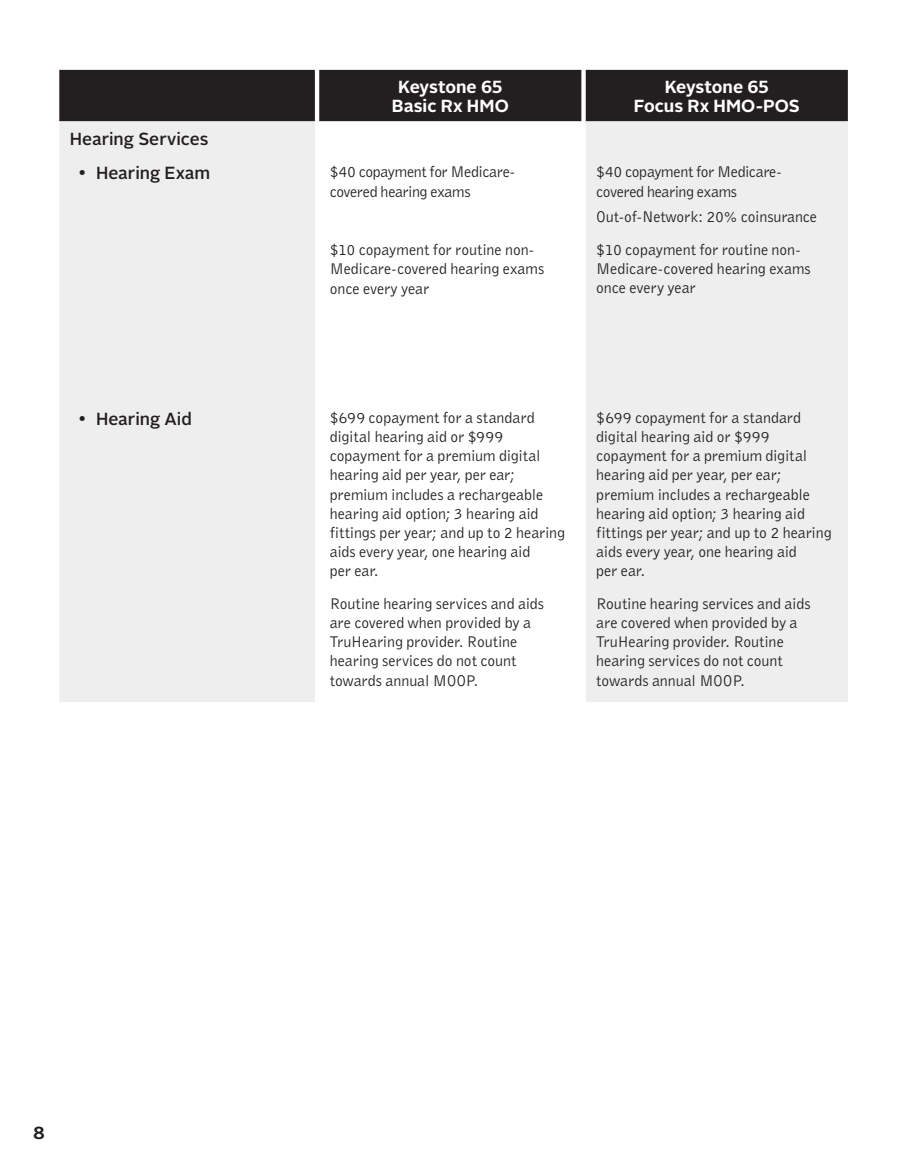
<style>
.page{position:relative;width:905px;height:1175px;background:#fff}
.page>*{position:absolute;margin:0;border:0;box-sizing:border-box;transform-origin:0 0}
.t1{font:700 17.4px/18.9px "Alright Sans";color:#fff;text-align:center}
.t2{font:500 17.4px "Alright Sans";color:#231f20}
.t3{font:700 17.4px "Alright Sans";color:#231f20}
.t4{font:16.05px/19.2px "Bell Gothic";letter-spacing:-.005em;color:#231f20}
.t5{font:16.05px/19.2px "Bell Gothic";letter-spacing:-.025em;color:#231f20}
.s1{font-family:"Bell Gothic";font-weight:400}
</style>
<div class="page">
<div style="left:59px;top:70px;width:788px;height:51px;background:#231f20"></div>
<div style="left:59px;top:121px;width:788px;height:581px;background:#eeeeef"></div>
<svg style="left:319px;top:121px;width:262px;height:581px"></svg>
<p class="t1" style="left:392px;top:77px;width:118px">Keystone 65<br>Basic Rx HMO</p>
<p class="t1" style="left:633px;top:77px;width:168px">Keystone 65<br>Focus Rx HMO-POS</p>
<p class="t2" style="left:70px;top:127px;width:140px">Hearing Services</p>
<p class="t2" style="left:77px;top:161px;width:135px"><span class="s1">•</span> Hearing Exam</p>
<p class="t5" style="left:330px;top:162px;width:187px">$40 copayment for Medicare&shy;covered hearing exams</p>
<p class="t4" style="left:330px;top:240px;width:216px">$10 copayment for routine non-<br>Medicare-covered hearing exams once every year</p>
<p class="t5" style="left:596px;top:162px;width:187px">$40 copayment for Medicare&shy;covered hearing exams</p>
<p class="t4" style="left:596px;top:200px;width:222px;line-height:32.2px">Out-of-Network: 20% coinsurance $10 copayment for routine non-</p>
<p class="t4" style="left:596px;top:258px;width:216px">Medicare-covered hearing exams once every year</p>
<p class="t2" style="left:77px;top:406px;width:116px"><span class="s1">•</span> Hearing Aid</p>
<p class="t4" style="left:330px;top:407px;width:237px">$699 copayment for a standard digital hearing aid or $999 copayment for a premium digital hearing aid per year, per ear; premium includes a rechargeable hearing aid option; 3 hearing aid fittings per year; and up to 2 hearing aids every year, one hearing aid<br>per ear.</p>
<p class="t4" style="left:330px;top:593px;width:216px">Routine hearing services and aids are covered when provided by a<br>TruHearing provider. Routine hearing services do not count towards annual MOOP.</p>
<p class="t4" style="left:596px;top:407px;width:237px">$699 copayment for a standard digital hearing aid or $999 copayment for a premium digital hearing aid per year, per ear; premium includes a rechargeable hearing aid option; 3 hearing aid fittings per year; and up to 2 hearing aids every year, one hearing aid<br>per ear.</p>
<p class="t4" style="left:596px;top:593px;width:216px">Routine hearing services and aids are covered when provided by a<br>TruHearing provider. Routine hearing services do not count towards annual MOOP.</p>
<p class="t3" style="left:33px;top:1120px;width:13px">8</p>
</div>
